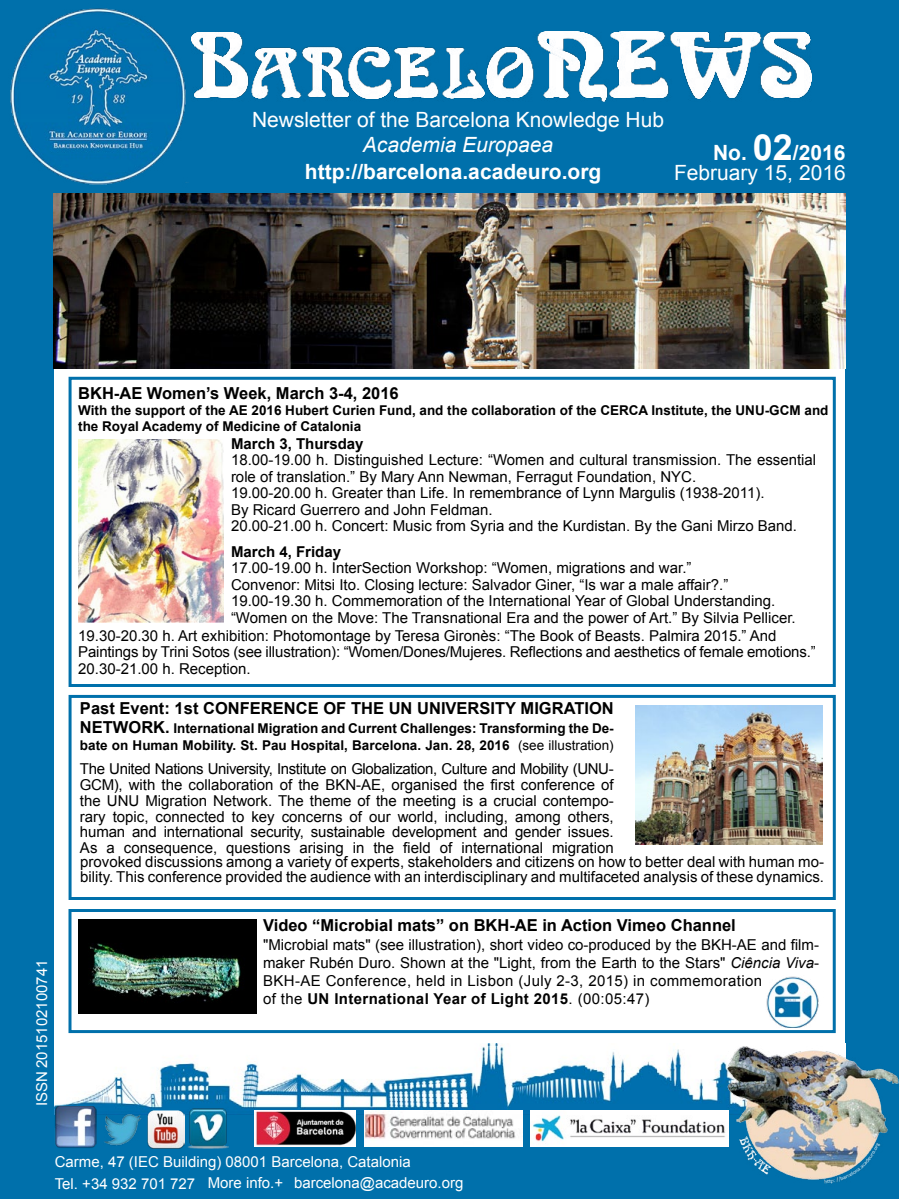
<style>
.page{position:relative;width:900px;height:1200px;background:#fff}
.page>*{position:absolute;margin:0;border:0;box-sizing:border-box;transform-origin:0 0}
.t1{font:21px/19.8px "Arial";color:#fff;text-align:right}
.t2{font:700 21px "Arial";color:#fff}
.t3{font:italic 21px "Arial";color:#fff}
.t4{font:700 16.5px "Arial";color:#000}
.t5{font:15px/16.5px "Arial";color:#000}
.t6{font:15px/21.6px "Arial";color:#fff}
.t7{font:700 15px "Arial";color:#000}
.t8{font:700 13.5px/16.2px "Arial";color:#000}
.s1{font-weight:700}
.s2{font-weight:700;font-size:36px}
.s3{font-size:16.5px}
.s4{font-weight:400}
.s5{font-style:italic}
</style>
<div class="page">
<div style="left:1px;top:1px;width:898px;height:1198px;background:#0070ab"></div>
<img style="left:54px;top:193px;width:791px;height:176px">
<div style="left:55px;top:369px;width:790px;height:726px;background:#fff"></div>
<img style="left:55px;top:1043px;width:667px;height:72px">
<img style="left:531px;top:1111px;width:191px;height:35px">
<img style="left:365px;top:1111px;width:157px;height:35px">
<img style="left:255px;top:1111px;width:100px;height:36px">
<img style="left:54px;top:1106px;width:42px;height:42px">
<img style="left:97px;top:1111px;width:48px;height:35px">
<img style="left:148px;top:1111px;width:37px;height:37px">
<img style="left:187px;top:1106px;width:42px;height:42px">
<img style="left:10px;top:8px;width:177px;height:177px">
<img style="left:192px;top:32px;width:619px;height:69px">
<img style="left:722px;top:1043px;width:177px;height:141px">
<div style="left:69px;top:695px;width:767px;height:205px;border:3px solid #0070ab"></div>
<div style="left:69px;top:377px;width:767px;height:310px;border:3px solid #0070ab"></div>
<div style="left:69px;top:909px;width:767px;height:124px;border:3px solid #0070ab"></div>
<img style="left:78px;top:919px;width:179px;height:95px">
<img style="left:635px;top:706px;width:188px;height:138px">
<img style="left:78px;top:440px;width:146px;height:183px">
<img style="left:766px;top:976px;width:53px;height:52px">
<h1 class="t1" style="left:252px;top:110px;width:414px">Newsletter of the Barcelona Knowledge Hub</h1>
<h1 class="t3" style="left:363px;top:131px;width:192px">Academia Europaea</h1>
<h1 class="t1" style="left:674px;top:143px;width:173px"><span class="s1">No.</span> <span class="s2">02</span><span class="s1">/2016<br></span>February 15, 2016</h1>
<h1 class="t2" style="left:305px;top:157px;width:298px">http://barcelona.acadeuro.org</h1>
<p class="t4" style="left:78px;top:382px;width:322px">BKH-AE Women’s Week, March 3-4, 2016</p>
<p class="t8" style="left:78px;top:403px;width:752px">With the support of the AE 2016 Hubert Curien Fund, and the collaboration of the CERCA Institute, the UNU-GCM and the Royal Academy of Medicine of Catalonia</p>
<p class="t7" style="left:231px;top:434px;width:134px">March 3, Thursday</p>
<p class="t5" style="left:231px;top:452px;width:587px">18.00-19.00 h. Distinguished Lecture: “Women and cultural transmission. The essential role of translation.” By Mary Ann Newman, Ferragut Foundation, NYC.<br>19.00-20.00 h. Greater than Life. In remembrance of Lynn Margulis (1938-2011).<br>By Ricard Guerrero and John Feldman.<br>20.00-21.00 h. Concert: Music from Syria and the Kurdistan. By the Gani Mirzo Band.</p>
<p class="t7" style="left:231px;top:542px;width:112px">March 4, Friday</p>
<p class="t5" style="left:231px;top:560px;width:566px">17.00-19.00 h. InterSection Workshop: “Women, migrations and war.”<br>Convenor: Mitsi Ito. Closing lecture: Salvador Giner, “Is war a male affair?.” 19.00-19.30 h. Commemoration of the International Year of Global Understanding. “Women on the Move: The Transnational Era and the power of Art.” By Silvia Pellicer.</p>
<p class="t5" style="left:78px;top:628px;width:739px">19.30-20.30 h. Art exhibition: Photomontage by Teresa Gironès: “The Book of Beasts. Palmira 2015.” And<br>Paintings by Trini Sotos (see illustration): “Women/Dones/Mujeres. Reflections and aesthetics of female emotions.”<br>20.30-21.00 h. Reception.</p>
<p class="t6" style="left:31px;top:1106px;width:148px;rotate:-90deg">ISSN 2015102100741</p>
<p class="t4" style="left:80px;top:697px;width:535px">Past Event: 1st CONFERENCE OF THE UN UNIVERSITY MIGRATION</p>
<p class="t8" style="left:80px;top:721px;width:535px"><span class="s3">NETWORK.</span> International Migration and Current Challenges: Transforming the De&shy;bate on Human Mobility. St. Pau Hospital, Barcelona. Jan. 28, 2016 <span class="s4">(see illustration)</span></p>
<p class="t5" style="left:80px;top:761px;width:535px;line-height:15.8px;text-align:justify">The United Nations University, Institute on Globalization, Culture and Mobility (UNU-GCM), with the collaboration of the BKN-AE, organised the first conference of the UNU Migration Network. The theme of the meeting is a crucial contempo&shy;rary topic, connected to key concerns of our world, including, among others, human and international security, sustainable development and gender issues.<br>As a consequence, questions arising in the field of international migration</p>
<p class="t5" style="left:80px;top:854px;width:745px;line-height:15.8px">provoked discussions among a variety of experts, stakeholders and citizens on how to better deal with human mo&shy;bility. This conference provided the audience with an interdisciplinary and multifaceted analysis of these dynamics.</p>
<p class="t4" style="left:263px;top:914px;width:474px">Video “Microbial mats” on BKH-AE in Action Vimeo Channel</p>
<p class="t5" style="left:263px;top:936px;width:558px;line-height:18px">"Microbial mats" (see illustration), short video co-produced by the BKH-AE and film&shy;maker Rubén Duro. Shown at the "Light, from the Earth to the Stars" <span class="s5">Ciência Viva</span>-BKH-AE Conference, held in Lisbon (July 2-3, 2015) in commemoration<br>of the <span class="s1">UN International Year of Light 2015</span>. (00:05:47)</p>
<p class="t6" style="left:55px;top:1151px;width:357px">Carme, 47 (IEC Building) 08001 Barcelona, Catalonia<br>Tel. +34 932 701 727 More info.+</p>
<p class="t6" style="left:294px;top:1172px;width:171px">barcelona@acadeuro.org</p>
</div>
